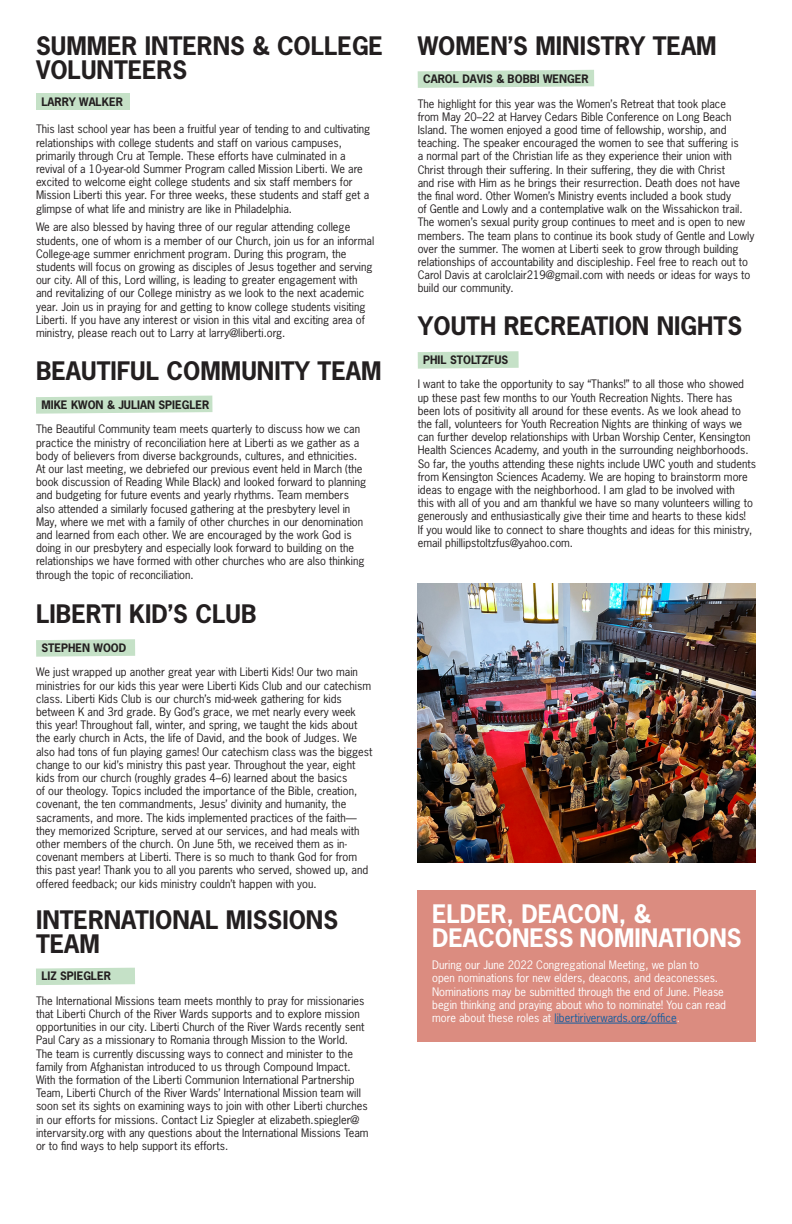
<style>
.page{position:relative;width:792px;height:1224px;background:#fff}
.page>*{position:absolute;margin:0;border:0;box-sizing:border-box;transform-origin:0 0}
.Article_title_-_blac{font:700 24px/24px "News Gothic Std";color:#231f20}
.Article_title_-_blac-2{font:700 24px/24px "News Gothic Std";color:#fff}
.Body_-_black{font:11px/13.2px "News Gothic Std";color:#231f20}
.Body_-_white{font:11px/13.2px "News Gothic Std";color:#fff}
.Cover_-___-_white{font:700 11px "News Gothic Std";color:#231f20}
.s1{color:#175d9e}
</style>
<div class="page">
<div style="left:36px;top:93px;width:94px;height:17px;background:#c5e1c7"></div>
<svg style="left:36px;top:396px;width:176px;height:18px;background:#c9e3cb"></svg>
<svg style="left:36px;top:639px;width:99px;height:18px;background:#c9e3cb"></svg>
<svg style="left:418px;top:70px;width:176px;height:18px;background:#c9e3cb"></svg>
<svg style="left:418px;top:351px;width:101px;height:18px;background:#c9e3cb"></svg>
<div style="left:36px;top:968px;width:99px;height:17px;background:#c5e1c7"></div>
<img style="left:418px;top:583px;width:338px;height:280px">
<div style="left:418px;top:890px;width:338px;height:151px;background:#db8c80"></div>
<hr style="left:554px;top:1023px;width:123px;height:1px;background:#175d9e">
<p class="Article_title_-_blac" style="left:36px;top:33px;width:349px">SUMMER INTERNS &amp; COLLEGE<br>VOLUNTEERS</p>
<p class="Cover_-___-_white" style="left:41px;top:95px;width:83px">LARRY WALKER</p>
<p class="Body_-_black" style="left:36px;top:122px;width:336px">This last school year has been a fruitful year of tending to and cultivating relationships with college students and staff on various campuses, primarily through Cru at Temple. These efforts have culminated in a revival of a 10-year-old Summer Program called Mission Liberti. We are excited to welcome eight college students and six staff members for Mission Liberti this year. For three weeks, these students and staff get a glimpse of what life and ministry are like in Philadelphia.</p>
<p class="Body_-_black" style="left:36px;top:220px;width:340px">We are also blessed by having three of our regular attending college students, one of whom is a member of our Church, join us for an informal College-age summer enrichment program. During this program, the students will focus on growing as disciples of Jesus together and serving our city. All of this, Lord willing, is leading to greater engagement with and revitalizing of our College ministry as we look to the next academic year. Join us in praying for and getting to know college students visiting Liberti. If you have any interest or vision in this vital and exciting area of ministry, please reach out to Larry at larry@liberti.org.</p>
<p class="Article_title_-_blac" style="left:36px;top:359px;width:347px">BEAUTIFUL COMMUNITY TEAM</p>
<p class="Cover_-___-_white" style="left:41px;top:397px;width:169px">MIKE KWON &amp; JULIAN SPIEGLER</p>
<p class="Body_-_black" style="left:36px;top:423px;width:332px">The Beautiful Community team meets quarterly to discuss how we can practice the ministry of reconciliation here at Liberti as we gather as a body of believers from diverse backgrounds, cultures, and ethnicities.<br>At our last meeting, we debriefed our previous event held in March (the book discussion of Reading While Black) and looked forward to planning and budgeting for future events and yearly rhythms. Team members also attended a similarly focused gathering at the presbytery level in May, where we met with a family of other churches in our denomination and learned from each other. We are encouraged by the work God is doing in our presbytery and especially look forward to building on the relationships we have formed with other churches who are also thinking through the topic of reconciliation.</p>
<p class="Article_title_-_blac" style="left:36px;top:602px;width:222px">LIBERTI KID’S CLUB</p>
<p class="Cover_-___-_white" style="left:42px;top:640px;width:86px">STEPHEN WOOD</p>
<p class="Body_-_black" style="left:36px;top:666px;width:338px">We just wrapped up another great year with Liberti Kids! Our two main ministries for our kids this year were Liberti Kids Club and our catechism class. Liberti Kids Club is our church’s mid-week gathering for kids between K and 3rd grade. By God’s grace, we met nearly every week this year! Throughout fall, winter, and spring, we taught the kids about the early church in Acts, the life of David, and the book of Judges. We also had tons of fun playing games! Our catechism class was the biggest change to our kid’s ministry this past year. Throughout the year, eight kids from our church (roughly grades 4–6) learned about the basics<br>of our theology. Topics included the importance of the Bible, creation, covenant, the ten commandments, Jesus’ divinity and humanity, the sacraments, and more. The kids implemented practices of the faith— they memorized Scripture, served at our services, and had meals with other members of the church. On June 5th, we received them as in&shy;covenant members at Liberti. There is so much to thank God for from this past year! Thank you to all you parents who served, showed up, and offered feedback; our kids ministry couldn’t happen with you.</p>
<p class="Article_title_-_blac" style="left:36px;top:908px;width:304px">INTERNATIONAL MISSIONS<br>TEAM</p>
<p class="Cover_-___-_white" style="left:41px;top:969px;width:71px">LIZ SPIEGLER</p>
<p class="Body_-_black" style="left:36px;top:994px;width:334px">The International Missions team meets monthly to pray for missionaries that Liberti Church of the River Wards supports and to explore mission opportunities in our city. Liberti Church of the River Wards recently sent Paul Cary as a missionary to Romania through Mission to the World.<br>The team is currently discussing ways to connect and minister to the family from Afghanistan introduced to us through Compound Impact.<br>With the formation of the Liberti Communion International Partnership Team, Liberti Church of the River Wards’ International Mission team will soon set its sights on examining ways to join with other Liberti churches in our efforts for missions. Contact Liz Spiegler at elizabeth.spiegler@ intervarsity.org with any questions about the International Missions Team or to find ways to help support its efforts.</p>
<p class="Article_title_-_blac" style="left:418px;top:33px;width:301px">WOMEN’S MINISTRY TEAM</p>
<p class="Cover_-___-_white" style="left:423px;top:72px;width:167px">CAROL DAVIS &amp; BOBBI WENGER</p>
<p class="Body_-_black" style="left:418px;top:97px;width:338px">The highlight for this year was the Women’s Retreat that took place<br>from May 20–22 at Harvey Cedars Bible Conference on Long Beach Island. The women enjoyed a good time of fellowship, worship, and teaching. The speaker encouraged the women to see that suffering is<br>a normal part of the Christian life as they experience their union with Christ through their suffering. In their suffering, they die with Christ<br>and rise with Him as he brings their resurrection. Death does not have the final word. Other Women’s Ministry events included a book study<br>of Gentle and Lowly and a contemplative walk on the Wissahickon trail.<br>The women’s sexual purity group continues to meet and is open to new members. The team plans to continue its book study of Gentle and Lowly over the summer. The women at Liberti seek to grow through building relationships of accountability and discipleship. Feel free to reach out to Carol Davis at carolclair219@gmail.com with needs or ideas for ways to build our community.</p>
<p class="Article_title_-_blac" style="left:418px;top:314px;width:326px">YOUTH RECREATION NIGHTS</p>
<p class="Cover_-___-_white" style="left:423px;top:352px;width:87px">PHIL STOLTZFUS</p>
<p class="Body_-_black" style="left:418px;top:378px;width:340px">I want to take the opportunity to say “Thanks!” to all those who showed up these past few months to our Youth Recreation Nights. There has been lots of positivity all around for these events. As we look ahead to the fall, volunteers for Youth Recreation Nights are thinking of ways we can further develop relationships with Urban Worship Center, Kensington Health Sciences Academy, and youth in the surrounding neighborhoods.<br>So far, the youths attending these nights include UWC youth and students from Kensington Sciences Academy. We are hoping to brainstorm more ideas to engage with the neighborhood. I am glad to be involved with<br>this with all of you and am thankful we have so many volunteers willing to generously and enthusiastically give their time and hearts to these kids!<br>If you would like to connect to share thoughts and ideas for this ministry, email phillipstoltzfus@yahoo.com.</p>
<p class="Article_title_-_blac-2" style="left:432px;top:902px;width:311px">ELDER, DEACON, &amp;<br>DEACONESS NOMINATIONS</p>
<p class="Body_-_white" style="left:432px;top:958px;width:295px">During our June 2022 Congregational Meeting, we plan to<br>open nominations for new elders, deacons, and deaconesses.<br>Nominations may be submitted through the end of June. Please begin thinking and praying about who to nominate! You can read more about these roles at <span class="s1">libertiriverwards.org/office</span>.</p>
</div>
